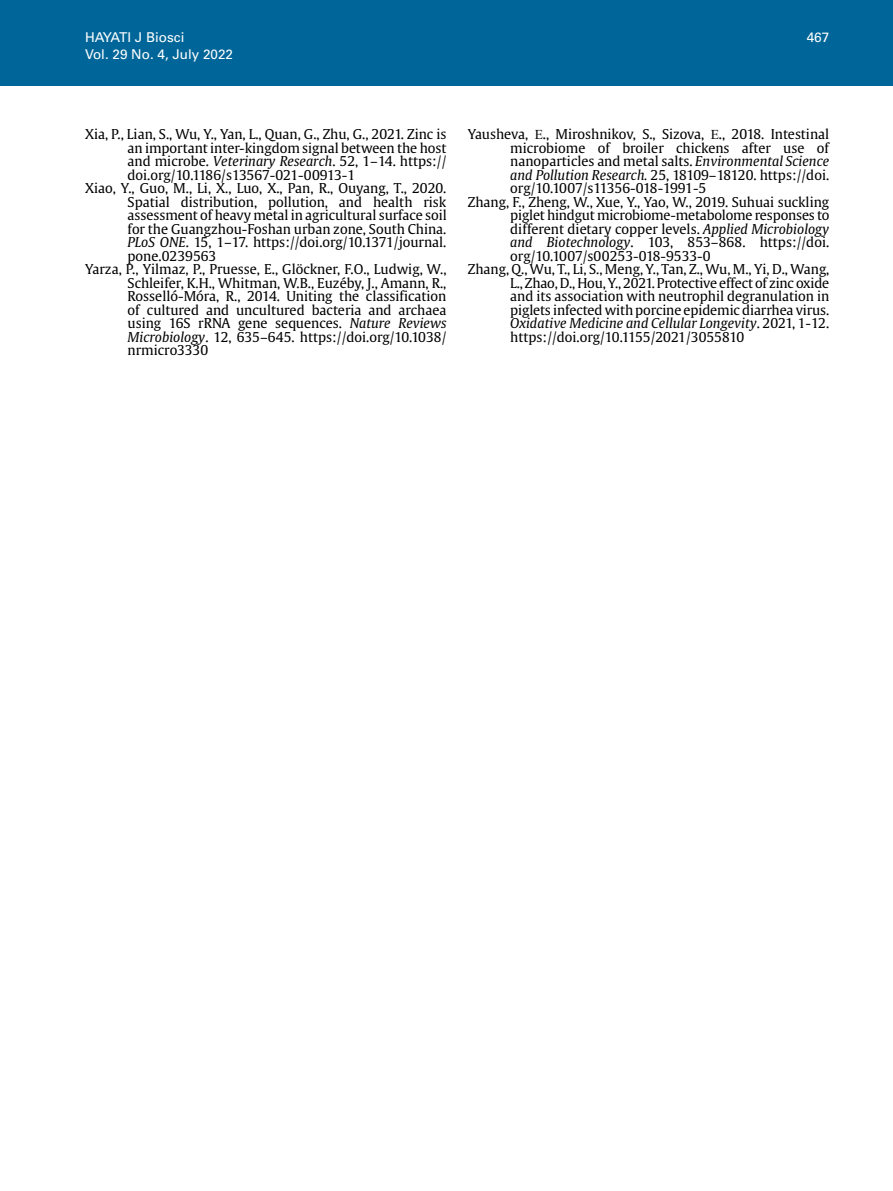
<style>
.page{position:relative;width:893px;height:1191px;background:#fff}
.page>*{position:absolute;margin:0;border:0;box-sizing:border-box;transform-origin:0 0}
.t1{font:13.5px "Gulliver";color:#000}
.t2{font:italic 13.5px "Gulliver";color:#000}
.t3{font:13.5px "Univers LT Std";color:#fff}
.t4{font:13.5px "Gulliver";letter-spacing:-.025em;color:#000}
.s1{font-style:italic}
.s2{font-family:"Times New Roman"}
.s3{font-style:normal}
</style>
<div class="page">
<div style="left:0;top:0;width:893px;height:85px;background:#069"></div>
<p class="t3" style="left:85px;top:30px;width:101px">HAYATI J Biosci</p>
<p class="t3" style="left:807px;top:30px;width:24px">467</p>
<p class="t3" style="left:85px;top:46px;width:150px">Vol. 29 No. 4, July 2022</p>
<p class="t1" style="left:85px;top:126px;width:363px">Xia, P., Lian, S., Wu, Y., Yan, L., Quan, G., Zhu, G., 2021. Zinc is</p>
<p class="t1" style="left:128px;top:139px;width:320px">an important inter-kingdom signal between the host</p>
<p class="t1" style="left:128px;top:153px;width:320px">and microbe. <span class="s1">Veterinary Research</span>. 52, 1–14. https://</p>
<p class="t1" style="left:128px;top:166px;width:229px">doi.org/10.1186/s13567-021-00913-1</p>
<p class="t1" style="left:85px;top:180px;width:363px">Xiao, Y., Guo, M., Li, X., Luo, X., Pan, R., Ouyang, T., 2020.</p>
<p class="t1" style="left:128px;top:193px;width:320px">Spatial distribution, pollution, and health risk</p>
<p class="t1" style="left:128px;top:207px;width:321px">assessment of heavy metal in agricultural surface soil</p>
<p class="t1" style="left:128px;top:220px;width:320px">for the Guangzhou-Foshan urban zone, South China.</p>
<p class="t1" style="left:128px;top:234px;width:320px"><span class="s1">PLoS ONE</span>. 15, 1–17. https://doi.org/10.1371/journal.</p>
<p class="t1" style="left:128px;top:247px;width:90px">pone.0239563</p>
<p class="t1" style="left:85px;top:261px;width:363px">Yarza, P., Yilmaz, P., Pruesse, E., Glöckner, F.O., Ludwig, W.,</p>
<p class="t1" style="left:128px;top:274px;width:320px">Schleifer, K.H., Whitman, W.B., Euzéby, J., Amann, R.,</p>
<p class="t1" style="left:128px;top:288px;width:320px">Rosselló-Móra, R., 2014. Uniting the classification</p>
<p class="t1" style="left:128px;top:301px;width:320px">of cultured and uncultured bacteria and archaea</p>
<p class="t1" style="left:128px;top:315px;width:320px">using 16S rRNA gene sequences. <span class="s1">Nature Reviews</span></p>
<p class="t1" style="left:128px;top:328px;width:320px"><span class="s1">Microbiology</span>. 12, 635–645. https://doi.org/10.1038/</p>
<p class="t1" style="left:128px;top:342px;width:82px">nrmicro3330</p>
<p class="t1" style="left:468px;top:126px;width:363px">Yausheva, <span class="s2">Е</span>., Miroshnikov, S., Sizova, <span class="s2">Е</span>., 2018. Intestinal</p>
<p class="t1" style="left:510px;top:139px;width:320px">microbiome of broiler chickens after use of</p>
<p class="t1" style="left:510px;top:153px;width:320px">nanoparticles and metal salts. <span class="s1">Environmental Science</span></p>
<p class="t1" style="left:510px;top:166px;width:320px"><span class="s1">and Pollution Research.</span> 25, 18109–18120. https://doi.</p>
<p class="t4" style="left:510px;top:180px;width:198px">org/10.1007/s11356-018-1991-5</p>
<p class="t1" style="left:468px;top:193px;width:363px">Zhang, F., Zheng, W., Xue, Y., Yao, W., 2019. Suhuai suckling</p>
<p class="t1" style="left:510px;top:207px;width:321px">piglet hindgut microbiome-metabolome responses to</p>
<p class="t1" style="left:510px;top:220px;width:320px">different dietary copper levels. <span class="s1">Applied Microbiology</span></p>
<p class="t1" style="left:510px;top:234px;width:320px"><span class="s1">and Biotechnology</span>. 103, 853–868. https://doi.</p>
<p class="t1" style="left:510px;top:247px;width:202px">org/10.1007/s00253-018-9533-0</p>
<p class="t1" style="left:468px;top:261px;width:363px">Zhang, Q., Wu, T., Li, S., Meng, Y., Tan, Z., Wu, M., Yi, D., Wang,</p>
<p class="t1" style="left:510px;top:274px;width:320px">L., Zhao, D., Hou, Y., 2021. Protective effect of zinc oxide</p>
<p class="t1" style="left:510px;top:288px;width:320px">and its association with neutrophil degranulation in</p>
<p class="t1" style="left:510px;top:301px;width:321px">piglets infected with porcine epidemic diarrhea virus.</p>
<p class="t2" style="left:510px;top:315px;width:320px">Oxidative Medicine and Cellular Longevity<span class="s3">. 2021, 1-12.</span></p>
<p class="t1" style="left:510px;top:328px;width:235px">https://doi.org/10.1155/2021/3055810</p>
</div>
